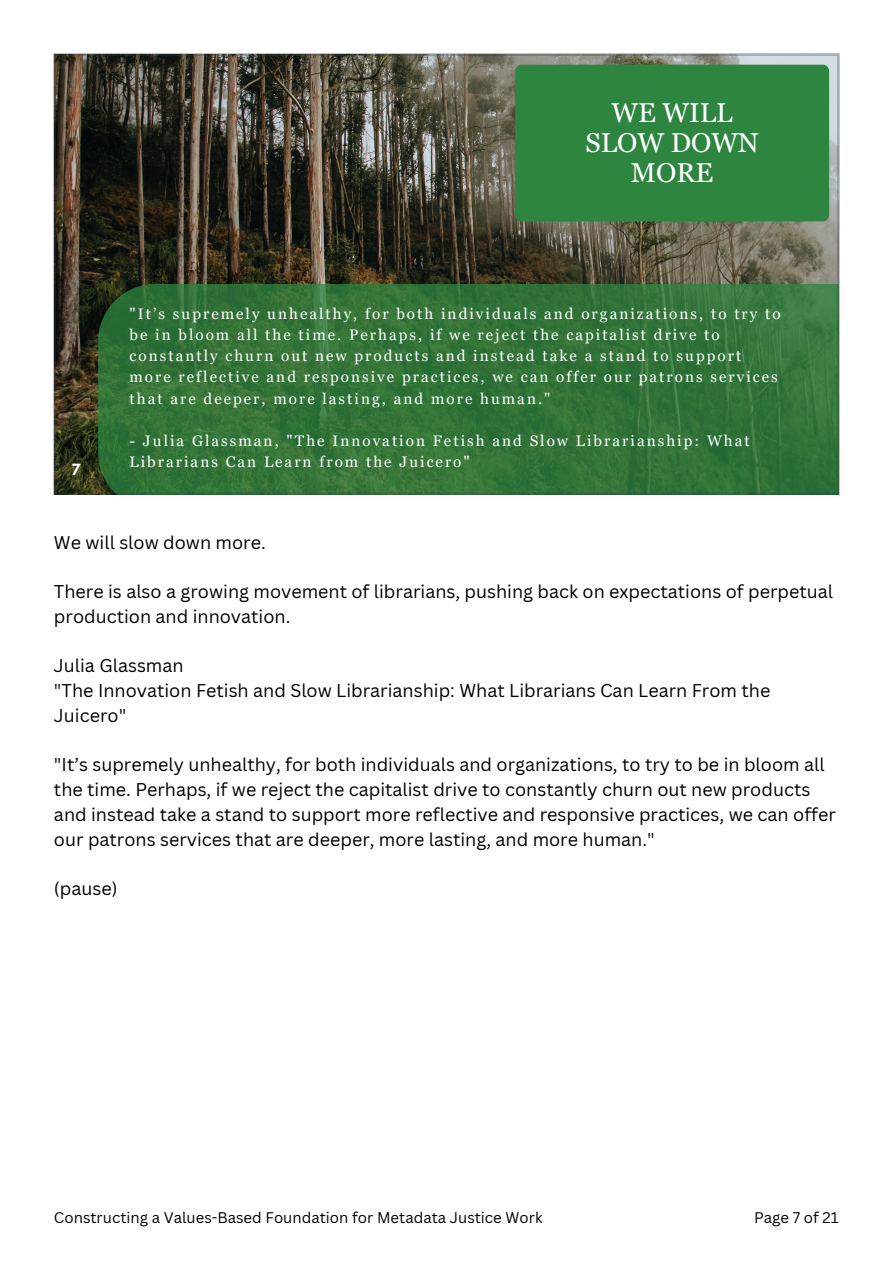
<style>
.page{position:relative;width:893px;height:1264px;background:#fff}
.page>*{position:absolute;margin:0;border:0;box-sizing:border-box;transform-origin:0 0}
.t1{font:27.3px/29.8px "Georgia Pro";color:#fff;text-align:center}
.t2{font:18px/24.8px "Canva Sans";color:#000}
.t3{font:15.3px/21.3px "Georgia Pro";letter-spacing:.135em;color:#fff}
.t4{font:700 15.3px "Coco Gothic";color:#fff}
.t5{font:15px "Canva Sans";color:#000}
</style>
<div class="page">
<svg style="left:54px;top:54px;width:785px;height:441px;background:#3c633a"></svg>
<p class="t1" style="left:585px;top:98px;width:175px">WE WILL<br>SLOW DOWN<br>MORE</p>
<p class="t4" style="left:72px;top:464px;width:10px">7</p>
<p class="t3" style="left:129px;top:303px;width:652px">"It’s supremely unhealthy, for both individuals and organizations, to try to be in bloom all the time. Perhaps, if we reject the capitalist drive to constantly churn out new products and instead take a stand to support more reflective and responsive practices, we can offer our patrons services that are deeper, more lasting, and more human."</p>
<p class="t3" style="left:129px;top:430px;width:621px">- Julia Glassman, "The Innovation Fetish and Slow Librarianship: What<br>Librarians Can Learn from the Juicero"</p>
<p class="t2" style="left:54px;top:529px;width:213px">We will slow down more.</p>
<p class="t2" style="left:54px;top:578px;width:780px">There is also a growing movement of librarians, pushing back on expectations of perpetual production and innovation.</p>
<p class="t2" style="left:54px;top:653px;width:131px">Julia Glassman</p>
<p class="t2" style="left:54px;top:677px;width:717px">"The Innovation Fetish and Slow Librarianship: What Librarians Can Learn From the<br>Juicero"</p>
<p class="t2" style="left:54px;top:752px;width:783px">"It’s supremely unhealthy, for both individuals and organizations, to try to be in bloom all the time. Perhaps, if we reject the capitalist drive to constantly churn out new products and instead take a stand to support more reflective and responsive practices, we can offer our patrons services that are deeper, more lasting, and more human."</p>
<p class="t2" style="left:54px;top:875px;width:65px">(pause)</p>
<p class="t5" style="left:54px;top:1206px;width:490px">Constructing a Values-Based Foundation for Metadata Justice Work</p>
<p class="t5" style="left:754px;top:1206px;width:86px">Page 7 of 21</p>
</div>
